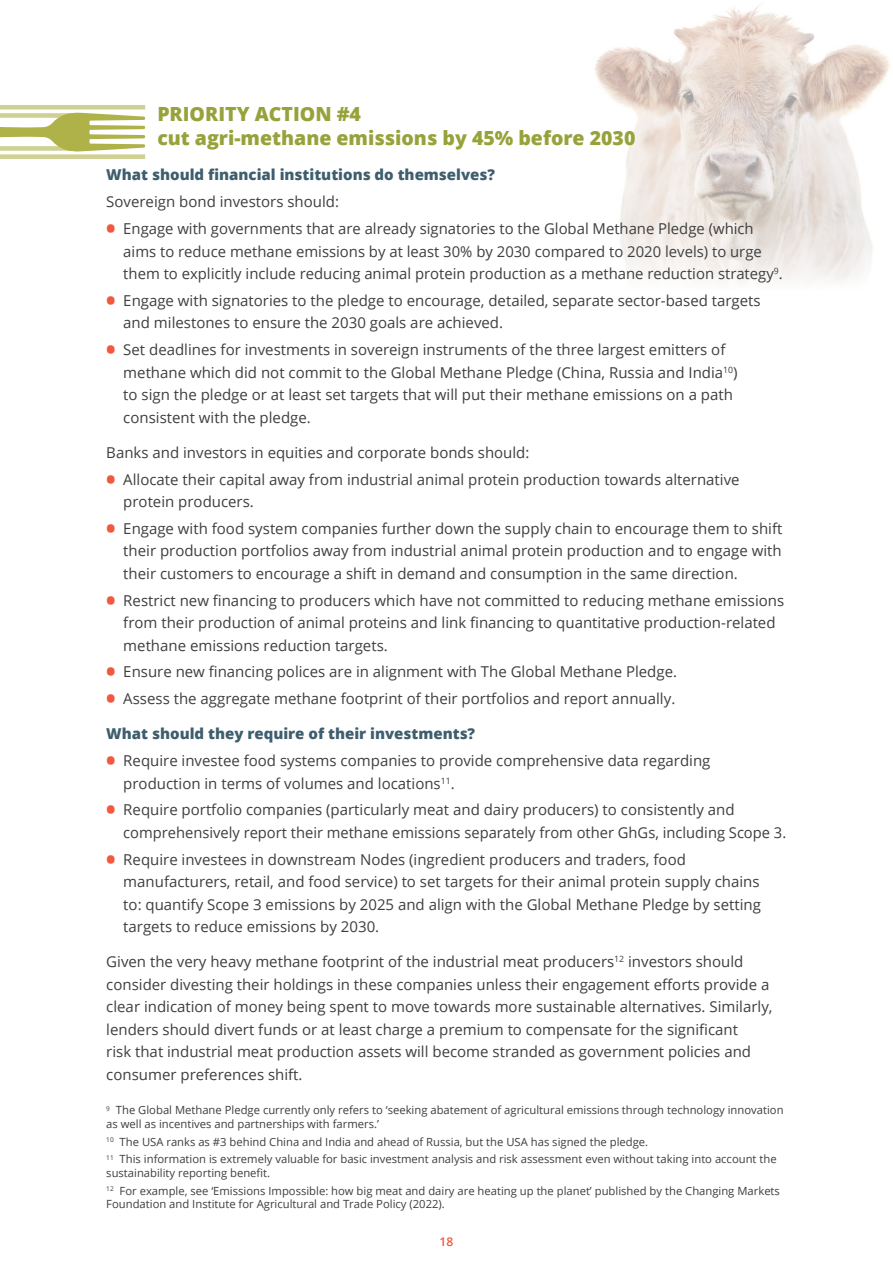
<style>
.page{position:relative;width:893px;height:1263px;background:#fff}
.page>*{position:absolute;margin:0;border:0;box-sizing:border-box;transform-origin:0 0}
.Text{font:800 19.5px/24px "Open Sans";color:#97a23a}
.Bullet_Points{font:15px/22.5px "Open Sans";color:#3e3e3f}
.Text-2{font:15px/22.5px "Open Sans";color:#3e3e3f}
.Text-3{font:800 15px "Open Sans";color:#3f5e6d}
.t1{font:600 12px "Open Sans";color:#f0593e}
.t2{font:11.25px/13.5px "Open Sans";color:#3e3e3f}
.s1{font-weight:800;font-size:24px;color:#f0593e}
</style>
<div class="page">
<img style="left:594px;top:4px;width:296px;height:277px">
<svg style="left:0;top:105px;width:145px;height:54px"></svg>
<p class="Text" style="left:157px;top:101px;width:480px">PRIORITY ACTION #4<br>cut agri-methane emissions by 45% before 2030</p>
<p class="Text-3" style="left:106px;top:164px;width:390px">What should financial institutions do themselves?</p>
<p class="Text-2" style="left:106px;top:190px;width:234px">Sovereign bond investors should:</p>
<p class="Bullet_Points" style="left:123px;top:217px;width:661px;text-indent:-17px"><span class="s1">•</span> Engage with governments that are already signatories to the Global Methane Pledge (which aims to reduce methane emissions by at least 30% by 2030 compared to 2020 levels) to urge them to explicitly include reducing animal protein production as a methane reduction strategy<sup>9</sup>.</p>
<p class="Bullet_Points" style="left:123px;top:289px;width:639px;text-indent:-17px"><span class="s1">•</span> Engage with signatories to the pledge to encourage, detailed, separate sector-based targets and milestones to ensure the 2030 goals are achieved.</p>
<p class="Bullet_Points" style="left:123px;top:338px;width:616px;text-indent:-17px"><span class="s1">•</span> Set deadlines for investments in sovereign instruments of the three largest emitters of methane which did not commit to the Global Methane Pledge (China, Russia and India<sup>10</sup>) to sign the pledge or at least set targets that will put their methane emissions on a path consistent with the pledge.</p>
<p class="Bullet_Points" style="left:106px;top:441px;width:425px">Banks and investors in equities and corporate bonds should:</p>
<p class="Bullet_Points" style="left:123px;top:467px;width:618px;text-indent:-17px"><span class="s1">•</span> Allocate their capital away from industrial animal protein production towards alternative protein producers.</p>
<p class="Bullet_Points" style="left:123px;top:517px;width:661px;text-align:justify;text-indent:-17px"><span class="s1">•</span> Engage with food system companies further down the supply chain to encourage them to shift their production portfolios away from industrial animal protein production and to engage with their customers to encourage a shift in demand and consumption in the same direction.</p>
<p class="Bullet_Points" style="left:123px;top:588px;width:662px;text-indent:-17px"><span class="s1">•</span> Restrict new financing to producers which have not committed to reducing methane emissions from their production of animal proteins and link financing to quantitative production-related methane emissions reduction targets.</p>
<p class="Bullet_Points" style="left:106px;top:660px;width:572px"><span class="s1">•</span> Ensure new financing polices are in alignment with The Global Methane Pledge.</p>
<p class="Bullet_Points" style="left:106px;top:687px;width:570px"><span class="s1">•</span> Assess the aggregate methane footprint of their portfolios and report annually.</p>
<p class="Text-3" style="left:106px;top:722px;width:370px">What should they require of their investments?</p>
<p class="Bullet_Points" style="left:123px;top:749px;width:589px;text-indent:-17px"><span class="s1">•</span> Require investee food systems companies to provide comprehensive data regarding production in terms of volumes and locations<sup>11</sup>.</p>
<p class="Bullet_Points" style="left:123px;top:798px;width:664px;text-indent:-17px"><span class="s1">•</span> Require portfolio companies (particularly meat and dairy producers) to consistently and comprehensively report their methane emissions separately from other GhGs, including Scope 3.</p>
<p class="Bullet_Points" style="left:123px;top:847px;width:639px;text-indent:-17px"><span class="s1">•</span> Require investees in downstream Nodes (ingredient producers and traders, food manufacturers, retail, and food service) to set targets for their animal protein supply chains to: quantify Scope 3 emissions by 2025 and align with the Global Methane Pledge by setting targets to reduce emissions by 2030.</p>
<p class="Text-2" style="left:106px;top:950px;width:668px">Given the very heavy methane footprint of the industrial meat producers<sup>12</sup> investors should consider divesting their holdings in these companies unless their engagement efforts provide a clear indication of money being spent to move towards more sustainable alternatives. Similarly, lenders should divert funds or at least charge a premium to compensate for the significant<br>risk that industrial meat production assets will become stranded as government policies and consumer preferences shift.</p>
<p class="t2" style="left:106px;top:1103px;width:679px"><sup>9</sup> The Global Methane Pledge currently only refers to ‘seeking abatement of agricultural emissions through technology innovation as well as incentives and partnerships with farmers.’</p>
<p class="t2" style="left:106px;top:1134px;width:543px"><sup>10</sup> The USA ranks as #3 behind China and India and ahead of Russia, but the USA has signed the pledge.</p>
<p class="t2" style="left:106px;top:1152px;width:672px"><sup>11</sup> This information is extremely valuable for basic investment analysis and risk assessment even without taking into account the sustainability reporting benefit.</p>
<p class="t2" style="left:106px;top:1183px;width:675px"><sup>12</sup> For example, see ‘Emissions Impossible: how big meat and dairy are heating up the planet’ published by the Changing Markets<br>Foundation and Institute for Agricultural and Trade Policy (2022).</p>
<p class="t1" style="left:440px;top:1233px;width:15px">18</p>
</div>
